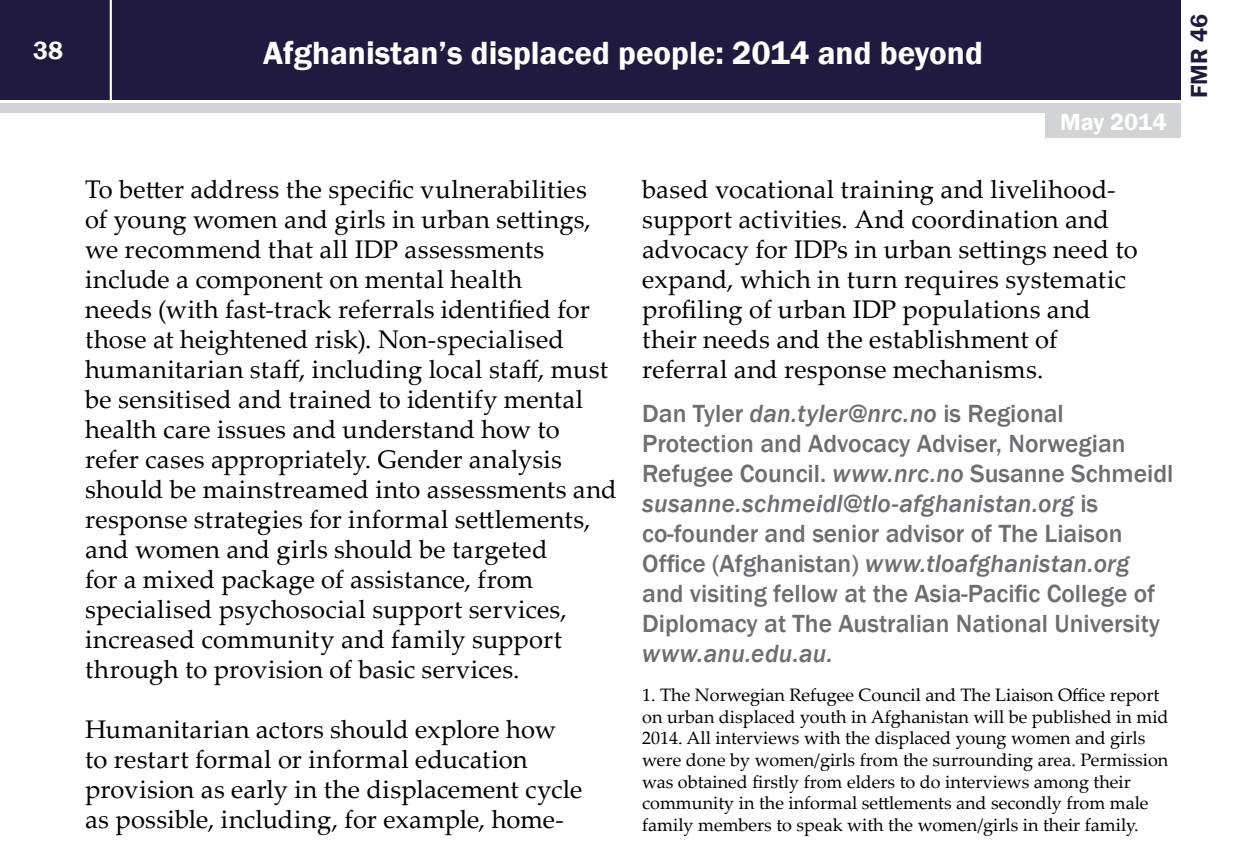
<style>
.page{position:relative;width:1259px;height:868px;background:#fff}
.page>*{position:absolute;margin:0;border:0;box-sizing:border-box;transform-origin:0 0}
.t1{font:600 33px "Franklin Gothic";color:#fff}
.t2{font:25.5px/30px "Palatino Linotype";letter-spacing:.01em;color:#000}
.t3{font:500 25.5px/30px "Franklin Gothic";color:#6d6e71}
.t4{font:italic 500 25.5px "Franklin Gothic";letter-spacing:.01em;color:#6d6e71}
.t5{font:600 25.5px "Franklin Gothic";color:#fff}
.t6{font:600 24px "Franklin Gothic";color:#fff}
.t7{font:600 24px "Franklin Gothic";color:#211a40}
.t8{font:18px/21.6px "Palatino Linotype";color:#000}
.s1{font-style:italic}
</style>
<div class="page">
<div style="left:0;top:0;width:1181px;height:99px;background:#211a40"></div>
<div style="left:0;top:104px;width:1181px;height:9px;background:#d1d3d4"></div>
<hr style="left:110px;top:0;width:2px;height:101px;background:#fff">
<div style="left:1045px;top:111px;width:136px;height:26px;background:#d1d3d4"></div>
<p class="t5" style="left:33px;top:35px;width:31px">38</p>
<p class="t1" style="left:263px;top:33px;width:721px">Afghanistan’s displaced people: 2014 and beyond</p>
<p class="t6" style="left:1060px;top:107px;width:108px">May 2014</p>
<p class="t2" style="left:85px;top:173px;width:533px">To better address the specific vulnerabilities<br>of young women and girls in urban settings, we recommend that all IDP assessments include a component on mental health<br>needs (with fast-track referrals identified for those at heightened risk). Non-specialised humanitarian staff, including local staff, must be sensitised and trained to identify mental health care issues and understand how to refer cases appropriately. Gender analysis should be mainstreamed into assessments and response strategies for informal settlements, and women and girls should be targeted<br>for a mixed package of assistance, from specialised psychosocial support services, increased community and family support through to provision of basic services.</p>
<p class="t2" style="left:85px;top:713px;width:499px">Humanitarian actors should explore how to restart formal or informal education provision as early in the displacement cycle as possible, including, for example, home-</p>
<p class="t2" style="left:642px;top:173px;width:497px">based vocational training and livelihood&shy;support activities. And coordination and advocacy for IDPs in urban settings need to expand, which in turn requires systematic profiling of urban IDP populations and their needs and the establishment of referral and response mechanisms.</p>
<p class="t3" style="left:642px;top:399px;width:533px">Dan Tyler <span class="s1">dan.tyler@nrc.no</span> is Regional Protection and Advocacy Adviser, Norwegian Refugee Council. <span class="s1">www.nrc.no</span> Susanne Schmeidl <span class="s1">susanne.schmeidl@tlo-afghanistan.org</span> is co-founder and senior advisor of The Liaison Office (Afghanistan) <span class="s1">www.tloafghanistan.org </span>and visiting fellow at the Asia-Pacific College of Diplomacy at The Australian National University</p>
<p class="t4" style="left:642px;top:638px;width:192px">www.anu.edu.au.</p>
<p class="t8" style="left:642px;top:683px;width:528px">1. The Norwegian Refugee Council and The Liaison Office report on urban displaced youth in Afghanistan will be published in mid 2014. All interviews with the displaced young women and girls were done by women/girls from the surrounding area. Permission was obtained firstly from elders to do interviews among their community in the informal settlements and secondly from male family members to speak with the women/girls in their family.</p>
<p class="t7" style="left:1184px;top:98px;width:85px;rotate:-90deg">FMR 46</p>
</div>
